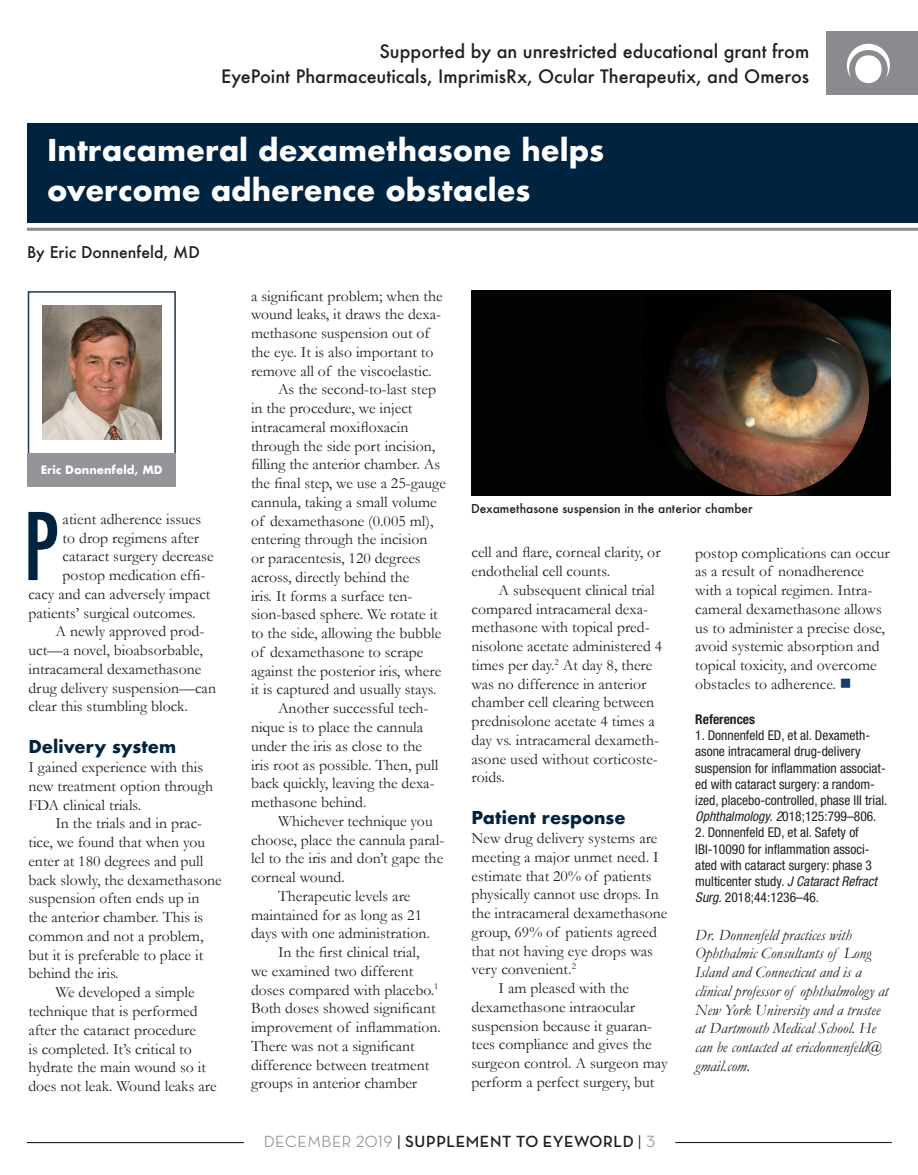
<style>
.page{position:relative;width:918px;height:1175px;background:#fff}
.page>*{position:absolute;margin:0;border:0;box-sizing:border-box;transform-origin:0 0}
.Main_Text_Garamond-F{font:500 condensed 90.3px "Futura";color:#002340}
.SECTION_HEADER_Right{font:700 29.25px/39.8px "Futura";color:#fff}
.Supplement_Title_Bol{font:500 18px/25.5px "Futura";color:#231f20;text-align:right}
.SUBHEAD{font:700 17.25px "Futura";color:#002340}
.Folio-Neutra_Full_Pa{font:700 16.5px "Neutra Disp";letter-spacing:.04em;color:#231f20}
.Main_Text_Garamond{font:15.75px/18.8px "Garamond";color:#231f20}
.Main_Text_Garamond-2{font:italic 15.75px/18.8px "Garamond";color:#231f20}
.Main_Text_Garamond-F-2{font:15.75px "Garamond";color:#231f20}
.BYLINE_Right{font:500 15.75px "Futura";color:#231f20}
.CONTACT_NEW{font:condensed 13.5px/16.2px "Helvetica Neue LT Std";color:#231f20}
.CONTACT_NEW-2{font:700 condensed 13.5px "Helvetica Neue LT Std";color:#231f20}
.t1{font:500 12px "Futura";color:#231f20}
.Bio_Doctor_s_Name{font:700 11.25px "Futura";color:#fff}
.s1{color:#143d6e}
.s2{font-style:italic}
.s3{font-family:"Neutra Disp Medium Alt";font-weight:400;color:#939598}
.s4{font-family:"Neutra Disp Medium Alt";font-weight:400}
</style>
<div class="page">
<div style="left:826px;top:31px;width:92px;height:63px;background:#8a8b8f"></div>
<div style="left:855px;top:55px;width:27px;height:28px;background:#fff;border-radius:50%"></div>
<svg style="left:847px;top:44px;width:43px;height:34px"></svg>
<hr style="left:27px;top:1142px;width:217px;height:1px;background:#231f20">
<hr style="left:675px;top:1141px;width:217px;height:2px;background:#231f20">
<div style="left:27px;top:123px;width:891px;height:99px;background:#002340"></div>
<hr style="left:27px;top:228px;width:891px;height:3px;background:#8a8b8f">
<div style="left:28px;top:291px;width:148px;height:178px;border:2px solid #1c3551"></div>
<img style="left:42px;top:306px;width:120px;height:134px">
<div style="left:28px;top:453px;width:148px;height:33px;background:#949598"></div>
<div style="left:472px;top:290px;width:419px;height:205px;background:#030402"></div>
<img style="left:666px;top:292px;width:225px;height:203px">
<p class="Supplement_Title_Bol" style="left:221px;top:38px;width:590px">Supported by an unrestricted educational grant from<br>EyePoint Pharmaceuticals, ImprimisRx, Ocular Therapeutix, and Omeros</p>
<p class="SECTION_HEADER_Right" style="left:47px;top:130px;width:558px">Intracameral dexamethasone helps overcome adherence obstacles</p>
<p class="BYLINE_Right" style="left:27px;top:241px;width:174px">By Eric Donnenfeld, MD</p>
<p class="Bio_Doctor_s_Name" style="left:41px;top:461px;width:124px">Eric Donnenfeld, MD</p>
<p class="Main_Text_Garamond-F" style="left:23px;top:489px;width:37px">P</p>
<p class="Main_Text_Garamond-F-2" style="left:63px;top:509px;width:140px">atient adherence issues</p>
<p class="Main_Text_Garamond-F-2" style="left:63px;top:528px;width:138px">to drop regimens after</p>
<p class="Main_Text_Garamond-F-2" style="left:63px;top:547px;width:152px">cataract surgery decrease</p>
<p class="Main_Text_Garamond-F-2" style="left:63px;top:565px;width:144px">postop medication effi-</p>
<p class="Main_Text_Garamond-F-2" style="left:28px;top:584px;width:184px">cacy and can adversely impact</p>
<p class="Main_Text_Garamond-F-2" style="left:28px;top:603px;width:169px">patients’ surgical outcomes.</p>
<p class="Main_Text_Garamond" style="left:28px;top:622px;width:189px;text-indent:27px">A newly approved prod&shy;uct—a novel, bioabsorbable, intracameral dexamethasone drug delivery suspension—can clear this stumbling block.</p>
<p class="SUBHEAD" style="left:28px;top:734px;width:149px">Delivery system</p>
<p class="Main_Text_Garamond" style="left:28px;top:757px;width:186px">I gained experience with this new treatment option through<br>FDA clinical trials.</p>
<p class="Main_Text_Garamond" style="left:28px;top:814px;width:195px;text-indent:27px">In the trials and in prac&shy;tice, we found that when you enter at 180 degrees and pull back slowly, the dexamethasone suspension often ends up in the anterior chamber. This is common and not a problem, but it is preferable to place it behind the iris.</p>
<p class="Main_Text_Garamond" style="left:28px;top:982px;width:190px;text-indent:27px">We developed a simple technique that is performed after the cataract procedure<br>is completed. It’s critical to hydrate the main wound so it does not leak. Wound leaks are</p>
<p class="Main_Text_Garamond" style="left:251px;top:286px;width:193px">a significant problem; when the wound leaks, it draws the dexa&shy;methasone suspension out of the eye. It is also important to remove all of the viscoelastic.</p>
<p class="Main_Text_Garamond" style="left:251px;top:380px;width:196px;text-indent:27px">As the second-to-last step in the procedure, we inject intracameral moxifloxacin through the side port incision, filling the anterior chamber. As the final step, we use a 25-gauge cannula, taking a small volume of dexamethasone (0.005 ml), entering through the incision<br>or paracentesis, 120 degrees across, directly behind the<br>iris. It forms a surface ten&shy;sion-based sphere. We rotate it to the side, allowing the bubble of dexamethasone to scrape against the posterior iris, where it is captured and usually stays.</p>
<p class="Main_Text_Garamond" style="left:251px;top:698px;width:189px;text-indent:27px">Another successful tech&shy;nique is to place the cannula under the iris as close to the iris root as possible. Then, pull back quickly, leaving the dexa&shy;methasone behind.</p>
<p class="Main_Text_Garamond" style="left:251px;top:811px;width:195px;text-indent:27px">Whichever technique you choose, place the cannula paral&shy;lel to the iris and don’t gape the corneal wound.</p>
<p class="Main_Text_Garamond" style="left:251px;top:886px;width:180px;text-align:center">Therapeutic levels are maintained for as long as 21 days with one administration.</p>
<p class="Main_Text_Garamond" style="left:251px;top:942px;width:191px;text-indent:27px">In the first clinical trial,<br>we examined two different doses compared with placebo.<sup>1<br></sup>Both doses showed significant improvement of inflammation.<br>There was not a significant difference between treatment groups in anterior chamber</p>
<p class="t1" style="left:471px;top:500px;width:283px">Dexamethasone suspension in the anterior chamber</p>
<p class="Main_Text_Garamond" style="left:472px;top:543px;width:191px">cell and flare, corneal clarity, or endothelial cell counts.</p>
<p class="Main_Text_Garamond" style="left:472px;top:580px;width:192px;text-indent:27px">A subsequent clinical trial compared intracameral dexa&shy;methasone with topical pred&shy;nisolone acetate administered 4 times per day.<sup>2</sup> At day 8, there was no difference in anterior chamber cell clearing between prednisolone acetate 4 times a day vs. intracameral dexameth&shy;asone used without corticoste&shy;roids.</p>
<p class="SUBHEAD" style="left:472px;top:805px;width:156px">Patient response</p>
<p class="Main_Text_Garamond" style="left:472px;top:828px;width:198px">New drug delivery systems are meeting a major unmet need. I estimate that 20% of patients physically cannot use drops. In the intracameral dexamethasone group, 69% of patients agreed that not having eye drops was very convenient.<sup>2</sup></p>
<p class="Main_Text_Garamond" style="left:472px;top:978px;width:198px;text-indent:27px">I am pleased with the dexamethasone intraocular suspension because it guaran&shy;tees compliance and gives the surgeon control. A surgeon may perform a perfect surgery, but</p>
<p class="Main_Text_Garamond" style="left:695px;top:543px;width:196px">postop complications can occur as a result of nonadherence with a topical regimen. Intra&shy;cameral dexamethasone allows us to administer a precise dose, avoid systemic absorption and topical toxicity, and overcome obstacles to adherence. <span class="s1">■</span></p>
<p class="CONTACT_NEW-2" style="left:695px;top:711px;width:61px">References</p>
<p class="CONTACT_NEW" style="left:695px;top:727px;width:194px">1. Donnenfeld ED, et al. Dexameth&shy;asone intracameral drug-delivery suspension for inflammation associat&shy;ed with cataract surgery: a random&shy;ized, placebo-controlled, phase III trial.<br><span class="s2">Ophthalmology. 2</span>018;125:799–806.</p>
<p class="CONTACT_NEW" style="left:695px;top:824px;width:183px">2. Donnenfeld ED, et al. Safety of IBI-10090 for inflammation associ&shy;ated with cataract surgery: phase 3 multicenter study. <span class="s2">J Cataract Refract Surg.</span> 2018;44:1236–46.</p>
<p class="Main_Text_Garamond-2" style="left:695px;top:925px;width:195px">Dr. Donnenfeld practices with<br>Ophthalmic Consultants of Long<br>Island and Connecticut and is a clinical professor of ophthalmology at<br>New York University and a trustee at Dartmouth Medical School. He can be contacted at ericdonnenfeld@ gmail.com.</p>
<p class="Folio-Neutra_Full_Pa" style="left:264px;top:1132px;width:393px"><span class="s3">DECEMBER 2019</span> <span class="s4">|</span> SUPPLEMENT TO EYEWORLD <span class="s4">|</span> <span class="s3">3</span></p>
</div>
